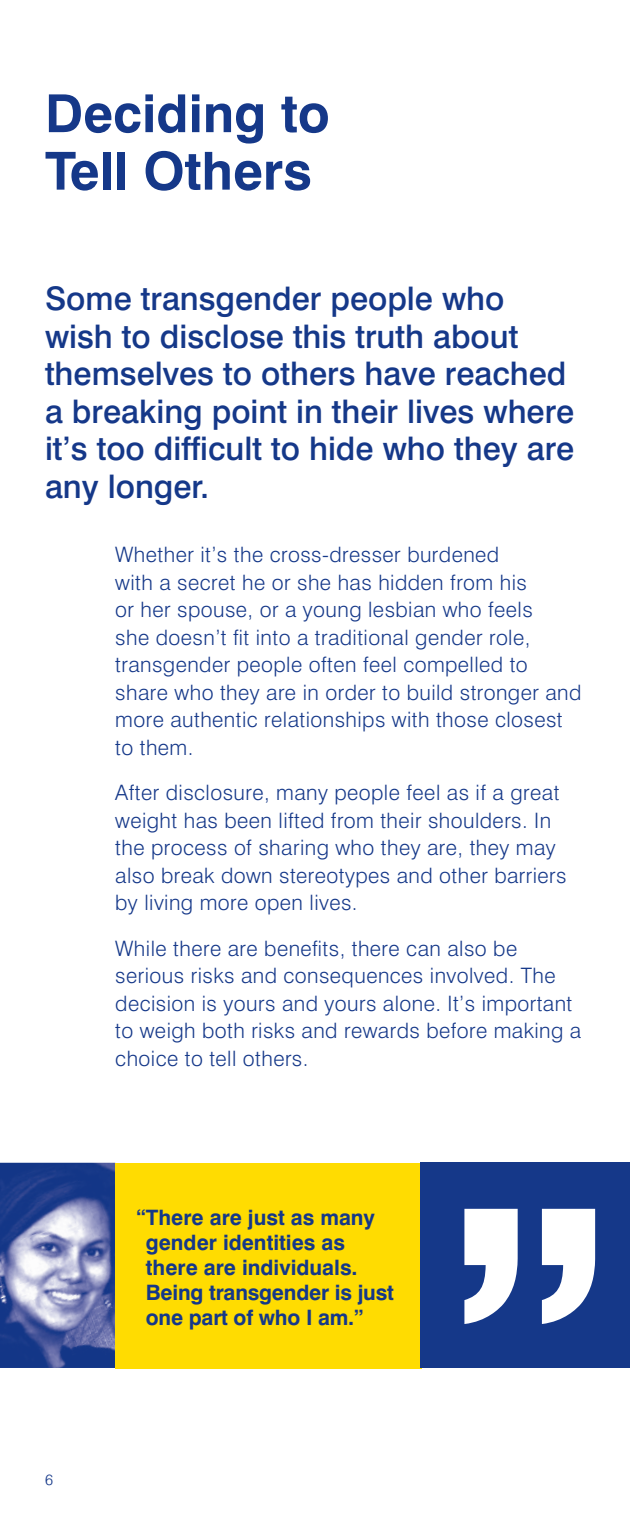
<style>
.page{position:relative;width:630px;height:1530px;background:#fff}
.page>*{position:absolute;margin:0;border:0;box-sizing:border-box;transform-origin:0 0}
.t1{font:700 52.5px/57.5px "Swiss 721 BT";color:#153889}
.t2{font:500 32.5px/37.5px "Swiss 721 BT";color:#153889}
.t3{font:300 21.25px/27.5px "Swiss 721 BT";letter-spacing:.02em;color:#153889}
.t4{font:700 21.25px/25px "Swiss 721 BT";color:#153889}
.t5{font:300 15px "Swiss 721 BT";color:#153889}
</style>
<div class="page">
<img style="left:0;top:1163px;width:115px;height:205px">
<div style="left:115px;top:1163px;width:306px;height:206px;background:#ffdc01"></div>
<div style="left:420px;top:1163px;width:210px;height:205px;background:#153889"></div>
<svg style="left:464px;top:1209px;width:54px;height:115px"></svg>
<svg style="left:542px;top:1209px;width:53px;height:115px"></svg>
<h1 class="t1" style="left:45px;top:84px;width:286px">Deciding to<br>Tell Others</h1>
<h2 class="t2" style="left:45px;top:280px;width:531px">Some transgender people who wish to disclose this truth about themselves to others have reached a breaking point in their lives where it’s too difficult to hide who they are any longer.</h2>
<p class="t3" style="left:115px;top:541px;width:468px">Whether it’s the cross-dresser burdened<br>with a secret he or she has hidden from his<br>or her spouse, or a young lesbian who feels<br>she doesn’t fit into a traditional gender role, transgender people often feel compelled to share who they are in order to build stronger and more authentic relationships with those closest to them.</p>
<p class="t3" style="left:115px;top:779px;width:453px">After disclosure, many people feel as if a great weight has been lifted from their shoulders. In the process of sharing who they are, they may also break down stereotypes and other barriers by living more open lives.</p>
<p class="t3" style="left:115px;top:934px;width:468px">While there are benefits, there can also be serious risks and consequences involved. The decision is yours and yours alone. It’s important to weigh both risks and rewards before making a choice to tell others.</p>
<p class="t5" style="left:45px;top:1470px;width:9px">6</p>
<p class="t4" style="left:146px;top:1204px;width:249px;text-indent:-9px">“There are just as many gender identities as there are individuals.<br>Being transgender is just one part of who I am.”</p>
</div>
